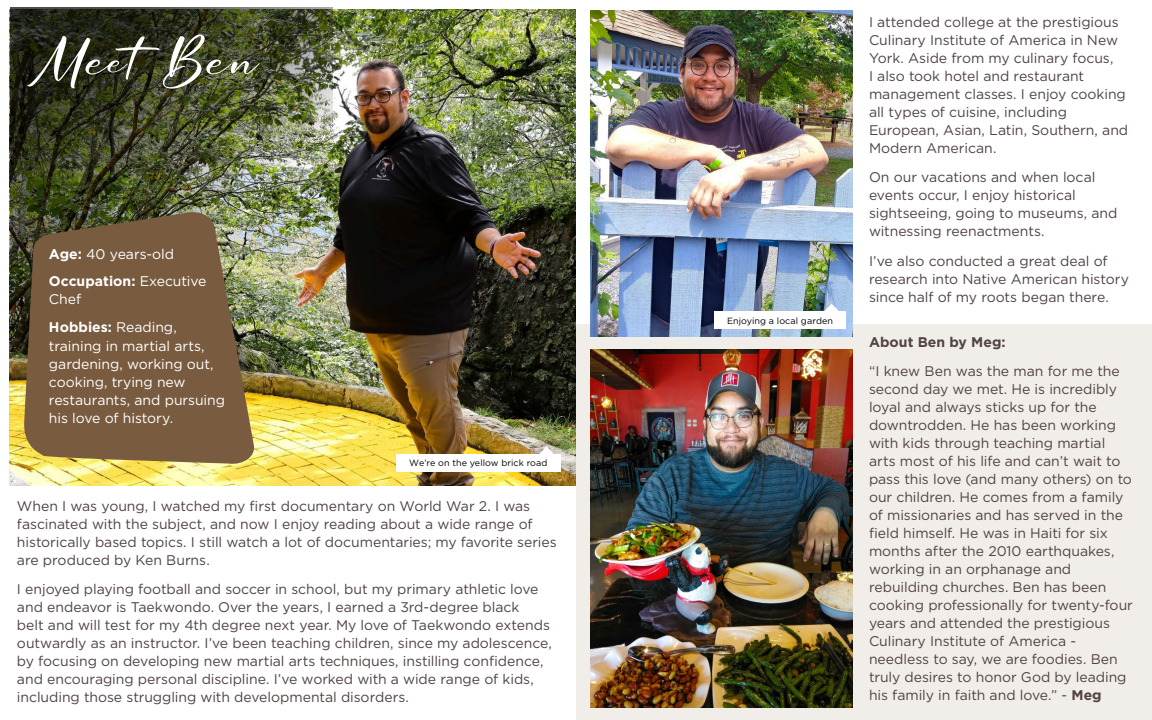
<style>
.page{position:relative;width:1152px;height:720px;background:#fff}
.page>*{position:absolute;margin:0;border:0;box-sizing:border-box;transform-origin:0 0}
.t1{font:54px "Shogeking Oniki";color:#fff}
.t2{font:14px/18px "Gotham";letter-spacing:-.005em;color:#514343}
.t3{font:14px/18px "Gotham";letter-spacing:-.005em;color:#fff}
.t4{font:700 14px "Gotham";color:#514343}
.t5{font:9px "Gotham";letter-spacing:.01em;color:#000}
.s1{font-weight:700}
</style>
<div class="page">
<img style="left:9px;top:9px;width:567px;height:477px">
<div style="left:576px;top:324px;width:576px;height:396px;background:#f1eee9"></div>
<img style="left:10px;top:7px;width:323px;height:351px">
<img style="left:590px;top:350px;width:263px;height:357px">
<img style="left:590px;top:11px;width:263px;height:326px">
<svg style="left:23px;top:211px;width:233px;height:254px;background:#7a6242"></svg>
<svg style="left:823px;top:304px;width:17px;height:7px"></svg>
<div style="left:714px;top:311px;width:132px;height:18px;background:#fff"></div>
<svg style="left:538px;top:446px;width:17px;height:8px"></svg>
<div style="left:396px;top:454px;width:165px;height:18px;background:#fff"></div>
<h1 class="t1" style="left:27px;top:22px;width:233px">MeetBen</h1>
<p class="t3" style="left:49px;top:241px;width:159px;line-height:26.5px"><span class="s1">Age:</span> 40 years-old<br><span class="s1">Occupation:</span> Executive</p>
<p class="t3" style="left:49px;top:284px;width:129px;line-height:28.5px">Chef<br><span class="s1">Hobbies:</span> Reading,</p>
<p class="t3" style="left:49px;top:336px;width:178px">training in martial arts, gardening, working out, cooking, trying new restaurants, and pursuing his love of history.</p>
<p class="t5" style="left:409px;top:457px;width:140px">We’re on the yellow brick road</p>
<p class="t2" style="left:17px;top:497px;width:541px">When I was young, I watched my first documentary on World War 2. I was fascinated with the subject, and now I enjoy reading about a wide range of historically based topics. I still watch a lot of documentaries; my favorite series are produced by Ken Burns.</p>
<p class="t2" style="left:17px;top:579px;width:536px">I enjoyed playing football and soccer in school, but my primary athletic love and endeavor is Taekwondo. Over the years, I earned a 3rd-degree black<br>belt and will test for my 4th degree next year. My love of Taekwondo extends outwardly as an instructor. I’ve been teaching children, since my adolescence, by focusing on developing new martial arts techniques, instilling confidence, and encouraging personal discipline. I’ve worked with a wide range of kids, including those struggling with developmental disorders.</p>
<p class="t5" style="left:727px;top:315px;width:108px">Enjoying a local garden</p>
<p class="t2" style="left:869px;top:13px;width:261px">I attended college at the prestigious Culinary Institute of America in New York. Aside from my culinary focus,<br>I also took hotel and restaurant management classes. I enjoy cooking all types of cuisine, including European, Asian, Latin, Southern, and Modern American.</p>
<p class="t2" style="left:869px;top:167px;width:250px">On our vacations and when local events occur, I enjoy historical sightseeing, going to museums, and witnessing reenactments.</p>
<p class="t2" style="left:869px;top:252px;width:262px">I’ve also conducted a great deal of research into Native American history since half of my roots began there.</p>
<p class="t4" style="left:869px;top:333px;width:138px">About Ben by Meg:</p>
<p class="t2" style="left:869px;top:361px;width:265px">“I knew Ben was the man for me the second day we met. He is incredibly loyal and always sticks up for the downtrodden. He has been working with kids through teaching martial arts most of his life and can’t wait to pass this love (and many others) on to our children. He comes from a family of missionaries and has served in the field himself. He was in Haiti for six months after the 2010 earthquakes, working in an orphanage and rebuilding churches. Ben has been cooking professionally for twenty-four years and attended the prestigious Culinary Institute of America - needless to say, we are foodies. Ben truly desires to honor God by leading his family in faith and love.” - <span class="s1">Meg</span></p>
</div>
